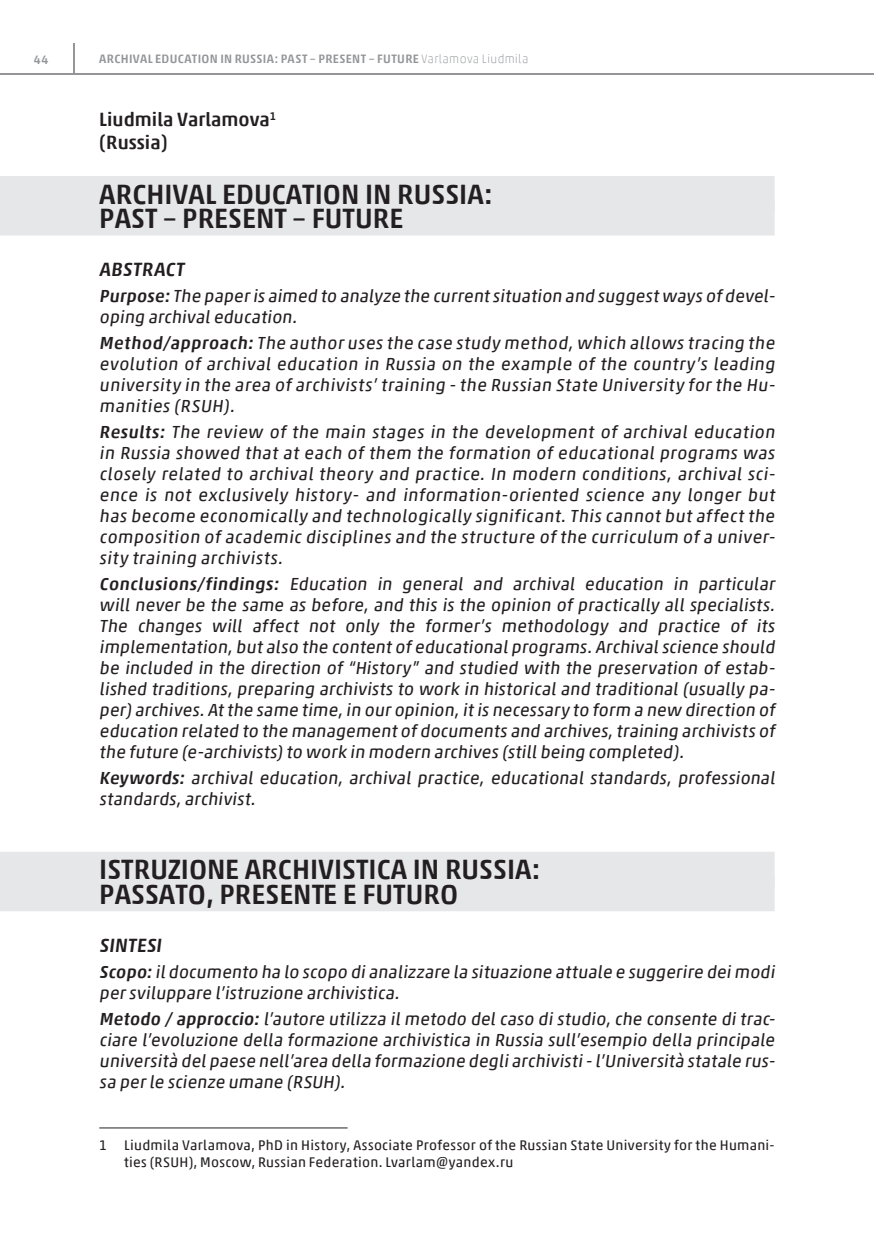
<style>
.page{position:relative;width:874px;height:1241px;background:#fff}
.page>*{position:absolute;margin:0;border:0;box-sizing:border-box;transform-origin:0 0}
.t1{font:500 28px/24.5px "Akko Std";color:#231f20}
.t2{font:500 19.25px/23.1px "Akko Std";color:#231f20}
.t3{font:17.5px/21px "Akko Pro";color:#231f20;text-align:justify}
.t4{font:14px/16.8px "Akko Pro";letter-spacing:.02em;color:#231f20}
.t5{font:500 12.25px "Akko Std";letter-spacing:.025em;color:#939598}
.s1{font-weight:100}
.s2{font-family:"Akko Std";font-weight:500}
</style>
<div class="page">
<div style="left:0;top:176px;width:774px;height:35px;background:#e6e7e9"></div>
<div style="left:0;top:200px;width:774px;height:35px;background:#e6e7e9"></div>
<div style="left:0;top:851px;width:774px;height:35px;background:#e6e7e9"></div>
<div style="left:0;top:876px;width:774px;height:35px;background:#e6e7e9"></div>
<hr style="left:99px;top:1127px;width:248px;height:1px;background:#231f20">
<hr style="left:0;top:74px;width:873px;height:1px;background:#939598">
<hr style="left:73px;top:43px;width:1px;height:32px;background:#939598">
<p class="t5" style="left:34px;top:52px;width:16px">44</p>
<p class="t5" style="left:99px;top:51px;width:430px">ARCHIVAL EDUCATION IN RUSSIA: PAST – PRESENT – FUTURE <span class="s1">Varlamova Liudmila</span></p>
<p class="t2" style="left:99px;top:108px;width:178px">Liudmila Varlamova<sup>1 </sup>(Russia)</p>
<h1 class="t1" style="left:99px;top:181px;width:395px">ARCHIVAL EDUCATION IN RUSSIA:<br>PAST – PRESENT – FUTURE</h1>
<p class="t2" style="left:99px;top:257px;width:89px">ABSTRACT</p>
<p class="t3" style="left:99px;top:285px;width:679px"><span class="s2">Purpose:</span> The paper is aimed to analyze the current situation and suggest ways of devel&shy;oping archivaleducation.</p>
<p class="t3" style="left:99px;top:332px;width:679px"><span class="s2">Method/approach:</span> The author uses the case study method, which allows tracing the evolution of archival education in Russia on the example of the country’s leading university in the area of archivists’ training - the Russian State University for the Hu&shy;manities (RSUH).</p>
<p class="t3" style="left:99px;top:421px;width:679px"><span class="s2">Results:</span> The review of the main stages in the development of archival education in Russia showed that at each of them the formation of educational programs was closely related to archival theory and practice. In modern conditions, archival sci&shy;ence is not exclusively history- and information-oriented science any longer but has become economically and technologically significant. This cannot but affect the composition of academic disciplines and the structure of the curriculum of a univer&shy;sity training archivists.</p>
<p class="t3" style="left:99px;top:573px;width:679px"><span class="s2">Conclusions/findings:</span> Education in general and archival education in particular will never be the same as before, and this is the opinion of practically all specialists.<br>The changes will affect not only the former’s methodology and practice of its implementation,but also the content of educationalprograms.Archivalscience should be included in the direction of “History” and studied with the preservation of estab&shy;lished traditions, preparing archivists to work in historical and traditional (usually pa&shy;per) archives.At the same time,in our opinion,it is necessary to form a new direction of education related to the management of documents and archives,training archivists of the future (e-archivists) to work in modern archives (stillbeing completed).</p>
<p class="t3" style="left:99px;top:767px;width:679px"><span class="s2">Keywords:</span> archival education, archival practice, educational standards, professional standards,archivist.</p>
<h1 class="t1" style="left:99px;top:856px;width:442px">ISTRUZIONE ARCHIVISTICA IN RUSSIA:<br>PASSATO, PRESENTE E FUTURO</h1>
<p class="t2" style="left:99px;top:933px;width:66px">SINTESI</p>
<p class="t3" style="left:99px;top:960px;width:679px"><span class="s2">Scopo:</span> ildocumento ha lo scopo dianalizzare la situazione attuale e suggerire deimodi per sviluppare l’istruzione archivistica.</p>
<p class="t3" style="left:99px;top:1007px;width:679px"><span class="s2">Metodo / approccio:</span> l’autore utilizza il metodo del caso di studio, che consente di trac&shy;ciare l’evoluzione della formazione archivistica in Russia sull’esempio della principale università delpaese nell’area della formazione degliarchivisti- l’Università statale rus&shy;sa per le scienze umane (RSUH).</p>
<p class="t4" style="left:124px;top:1135px;width:651px;text-indent:-25px">1 Liudmila Varlamova, PhD in History, Associate Professor of the Russian State University for the Humani&shy;ties (RSUH), Moscow, Russian Federation. Lvarlam@yandex.ru</p>
</div>
